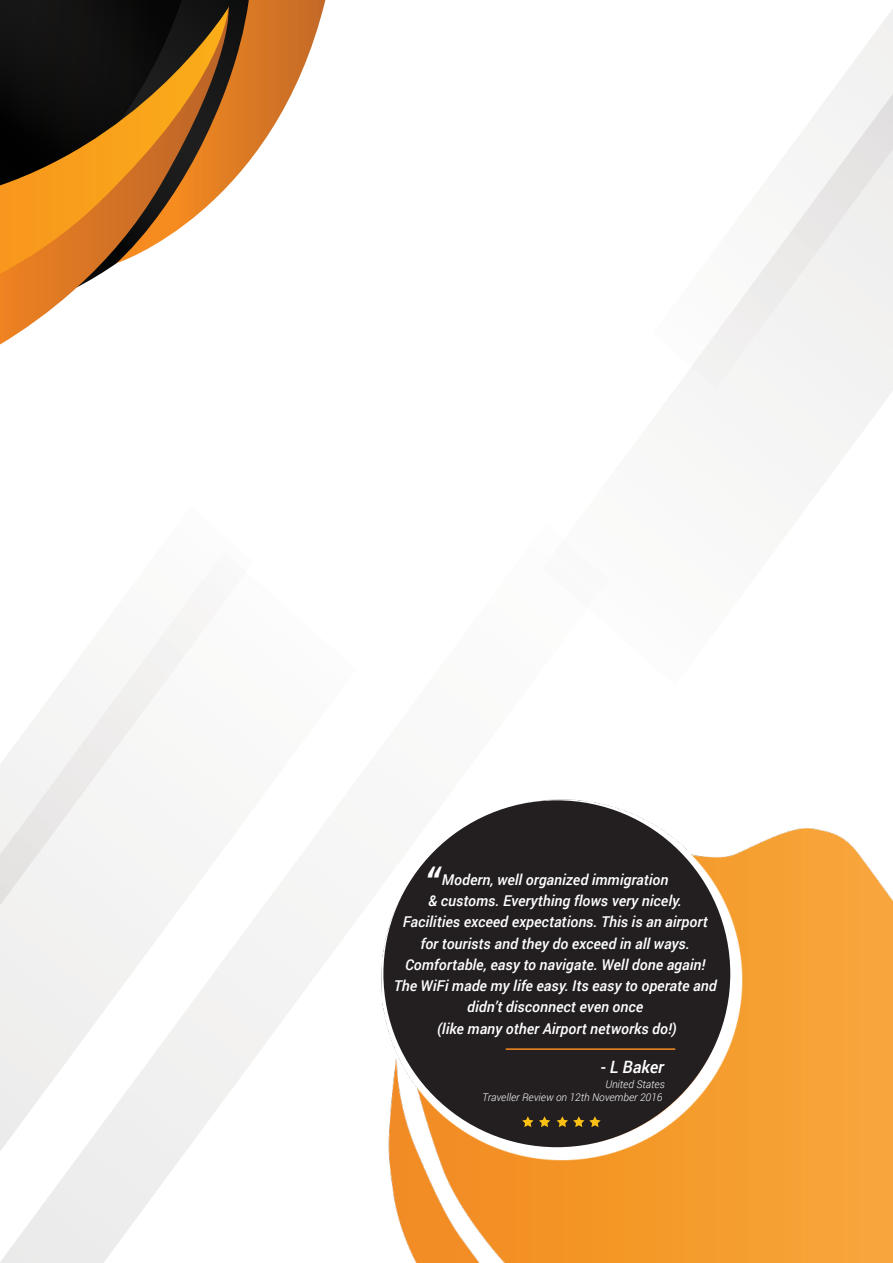
<style>
.page{position:relative;width:893px;height:1263px;background:#fff}
.page>*{position:absolute;margin:0;border:0;box-sizing:border-box;transform-origin:0 0}
.t1{font:italic 500 41.1px "Roboto";color:#fff}
.t2{font:italic 500 16.95px "Roboto";color:#fff}
.t3{font:italic 500 14.85px/21.3px "Roboto";color:#fff;text-align:center}
.t4{font:italic 300 10.65px/12.8px "Roboto";color:#fff;text-align:right}
</style>
<div class="page">
<svg style="left:736px;top:389px;width:157px;height:80px"></svg>
<svg style="left:691px;top:9px;width:202px;height:380px"></svg>
<svg style="left:254px;top:874px;width:79px;height:184px"></svg>
<svg style="left:0;top:599px;width:254px;height:664px"></svg>
<svg style="left:116px;top:0;width:209px;height:179px"></svg>
<svg style="left:0;top:6px;width:234px;height:338px"></svg>
<svg style="left:0;top:8px;width:228px;height:266px;background:#845a29"></svg>
<img style="left:333px;top:799px;width:560px;height:464px">
<div style="left:383px;top:800px;width:347px;height:347px;background:#231f20;border-radius:50%"></div>
<hr style="left:506px;top:1048px;width:169px;height:2px;background:#f68b1f">
<svg style="left:522px;top:1116px;width:28px;height:11px"></svg>
<svg style="left:557px;top:1116px;width:44px;height:11px"></svg>
<h1 class="t1" style="left:424px;top:855px;width:16px">“</h1>
<p class="t3" style="left:394px;top:868px;width:325px">Modern, well organized immigration<br>&amp; customs. Everything flows very nicely.<br>Facilities exceed expectations. This is an airport for tourists and they do exceed in all ways.<br>Comfortable, easy to navigate. Well done again!<br>The WiFi made my life easy. Its easy to operate and didn’t disconnect even once<br>(like many other Airport networks do!)</p>
<p class="t2" style="left:600px;top:1055px;width:65px">- L Baker</p>
<p class="t4" style="left:482px;top:1078px;width:184px">United States<br>Traveller Review on 12th November 2016</p>
</div>
